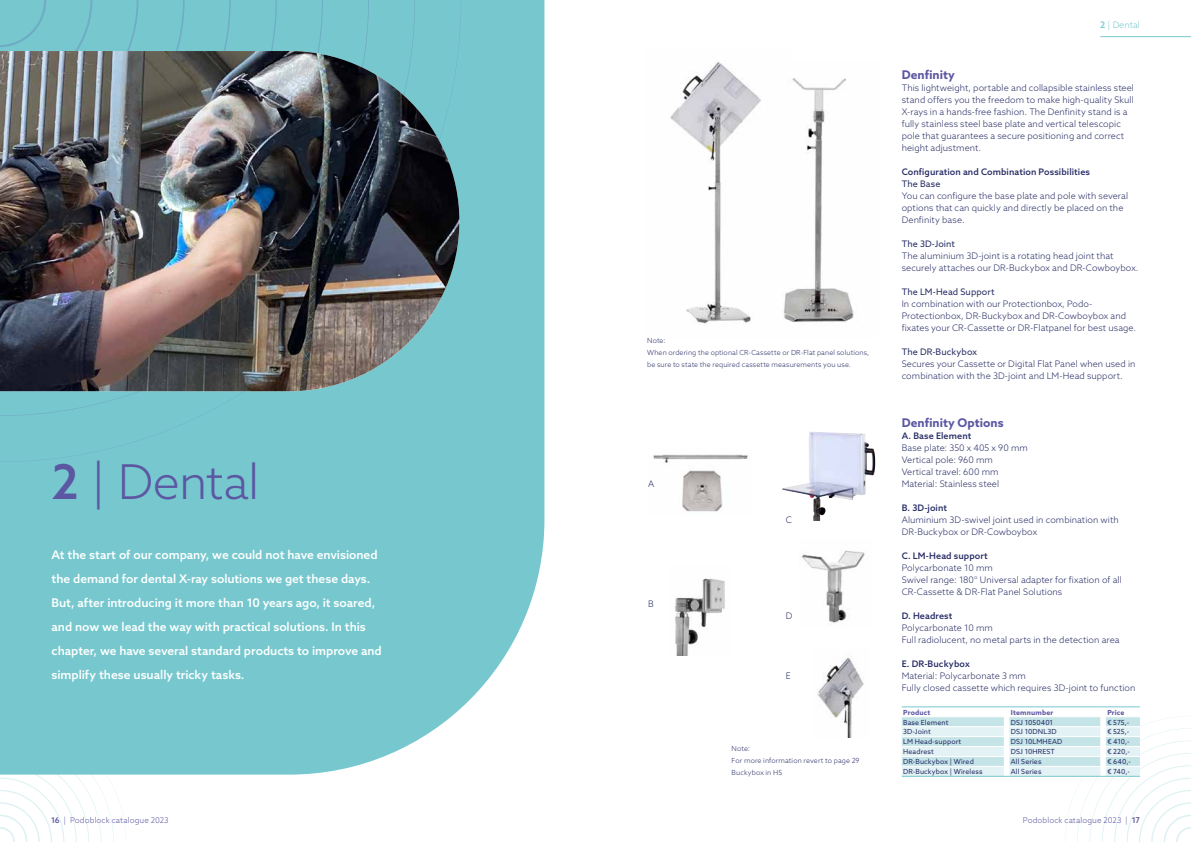
<style>
.page{position:relative;width:1191px;height:842px;background:#fff}
.page>*{position:absolute;margin:0;border:0;box-sizing:border-box;transform-origin:0 0}
.t1{font:300 48px "Azo Sans";letter-spacing:-.01em;color:#5c57a2}
.t2{font:500 12px/24px "Azo Sans";color:#fff}
.t3{font:700 12px "Azo Sans";color:#5c57a2}
.t4{font:300 9px/12px "Azo Sans";letter-spacing:.005em;color:#292e66}
.t5{font:500 9px "Azo Sans";letter-spacing:.01em;color:#292e66}
.t6{font:9px "Azo Sans";letter-spacing:.01em;color:#292e66}
.t7{font:300 9px "Azo Sans";color:#77c8ce}
.t8{font:300 8px "Azo Sans";letter-spacing:.01em;color:#5c57a2}
.t9{font:7px "Azo Sans";letter-spacing:.02em;color:#292e66}
.t10{font:300 7px/12px "Azo Sans";letter-spacing:.015em;color:#292e66}
.t11{font:700 7px "Azo Sans";letter-spacing:.02em;color:#5c57a2}
.s1{font-weight:500}
</style>
<div class="page">
<svg style="left:0;top:775px;width:126px;height:67px"></svg>
<svg style="left:0;top:0;width:544px;height:775px;background:#80cbd1"></svg>
<div style="left:0;top:186px;width:461px;height:276px;background:#77c8ce"></div>
<div style="left:0;top:0;width:461px;height:186px;background:#77c8ce"></div>
<hr style="left:1100px;top:36px;width:91px;height:1px;background:#77c8ce">
<img style="left:0;top:51px;width:459px;height:340px">
<svg style="left:901px;top:707px;width:290px;height:135px"></svg>
<hr style="left:1106px;top:776px;width:34px;height:1px;background:#77c8ce">
<img style="left:670px;top:62px;width:91px;height:262px">
<img style="left:783px;top:78px;width:71px;height:245px">
<img style="left:801px;top:550px;width:64px;height:75px">
<img style="left:817px;top:656px;width:47px;height:82px">
<img style="left:653px;top:454px;width:95px;height:58px">
<img style="left:675px;top:578px;width:50px;height:78px">
<img style="left:782px;top:432px;width:93px;height:89px">
<h1 class="t1" style="left:52px;top:450px;width:209px"><span class="s1">2</span> | Dental</h1>
<p class="t2" style="left:52px;top:542px;width:332px">At the start of our company, we could not have envisioned the demand for dental X-ray solutions we get these days.<br>But, after introducing it more than 10 years ago, it soared, and now we lead the way with practical solutions. In this chapter, we have several standard products to improve and simplify these usually tricky tasks.</p>
<p class="t10" style="left:647px;top:334px;width:223px">Note:<br>When ordering the optional CR-Cassette or DR-Flat panel solutions, be sure to state the required cassette measurements you use.</p>
<p class="t4" style="left:648px;top:477px;width:8px">A</p>
<p class="t4" style="left:648px;top:597px;width:7px">B</p>
<p class="t4" style="left:785px;top:513px;width:8px">C</p>
<p class="t4" style="left:785px;top:609px;width:8px">D</p>
<p class="t4" style="left:785px;top:669px;width:6px">E</p>
<p class="t10" style="left:731px;top:742px;width:129px">Note:<br>For more information revert to page 29<br>Buckybox in H5</p>
<p class="t7" style="left:1100px;top:19px;width:41px"><span class="s1">2</span> | Dental</p>
<h2 class="t3" style="left:901px;top:66px;width:55px">Denfinity</h2>
<p class="t4" style="left:901px;top:81px;width:234px">This lightweight, portable and collapsible stainless steel stand offers you the freedom to make high-quality Skull X-rays in a hands-free fashion. The Denfinity stand is a fully stainless steel base plate and vertical telescopic pole that guarantees a secure positioning and correct height adjustment.</p>
<p class="t5" style="left:901px;top:165px;width:190px">Configuration and Combination Possibilities</p>
<p class="t6" style="left:901px;top:177px;width:40px">The Base</p>
<p class="t4" style="left:901px;top:189px;width:228px">You can configure the base plate and pole with several options that can quickly and directly be placed on the<br>Denfinity base.</p>
<p class="t6" style="left:901px;top:237px;width:55px">The 3D-Joint</p>
<p class="t4" style="left:901px;top:249px;width:238px">The aluminium 3D-joint is a rotating head joint that securely attaches our DR-Buckybox and DR-Cowboybox.</p>
<p class="t6" style="left:901px;top:285px;width:94px">The LM-Head Support</p>
<p class="t4" style="left:901px;top:297px;width:236px">In combination with our Protectionbox, Podo-<br>Protectionbox, DR-Buckybox and DR-Cowboybox and fixates your CR-Cassette or DR-Flatpanel for best usage.</p>
<p class="t6" style="left:901px;top:345px;width:77px">The DR-Buckybox</p>
<p class="t4" style="left:901px;top:357px;width:235px">Secures your Cassette or Digital Flat Panel when used in combination with the 3D-joint and LM-Head support.</p>
<h2 class="t3" style="left:901px;top:414px;width:103px">Denfinity Options</h2>
<p class="t5" style="left:901px;top:429px;width:71px">A. Base Element</p>
<p class="t4" style="left:901px;top:441px;width:128px">Base plate: 350 x 405 x 90 mm<br>Vertical pole: 960 mm<br>Vertical travel: 600 mm<br>Material: Stainless steel</p>
<p class="t5" style="left:901px;top:501px;width:47px">B. 3D-joint</p>
<p class="t4" style="left:901px;top:513px;width:218px">Aluminium 3D-swivel joint used in combination with<br>DR-Buckybox or DR-Cowboybox</p>
<p class="t5" style="left:901px;top:549px;width:88px">C. LM-Head support</p>
<p class="t4" style="left:901px;top:561px;width:221px">Polycarbonate 10 mm<br>Swivel range: 180° Universal adapter for fixation of all<br>CR-Cassette &amp; DR-Flat Panel Solutions</p>
<p class="t5" style="left:901px;top:609px;width:52px">D. Headrest</p>
<p class="t4" style="left:901px;top:621px;width:219px">Polycarbonate 10 mm<br>Full radiolucent, no metal parts in the detection area</p>
<p class="t5" style="left:901px;top:657px;width:69px">E. DR-Buckybox</p>
<p class="t4" style="left:901px;top:669px;width:235px">Material: Polycarbonate 3 mm<br>Fully closed cassette which requires 3D-joint to function</p>
<p class="t11" style="left:903px;top:707px;width:29px">Product</p>
<p class="t11" style="left:1011px;top:707px;width:44px">Itemnumber</p>
<p class="t11" style="left:1107px;top:707px;width:19px">Price</p>
<p class="t9" style="left:903px;top:717px;width:47px">Base Element</p>
<p class="t9" style="left:1011px;top:717px;width:44px">DSJ 1050401</p>
<p class="t9" style="left:1107px;top:717px;width:23px">€ 575,-</p>
<p class="t9" style="left:903px;top:727px;width:29px">3D-Joint</p>
<p class="t9" style="left:1011px;top:727px;width:47px">DSJ 10DNL3D</p>
<p class="t9" style="left:1107px;top:727px;width:23px">€ 525,-</p>
<p class="t9" style="left:903px;top:737px;width:60px">LM Head-support</p>
<p class="t9" style="left:1011px;top:737px;width:53px">DSJ 10LMHEAD</p>
<p class="t9" style="left:1107px;top:737px;width:24px">€ 410,-</p>
<p class="t9" style="left:903px;top:747px;width:32px">Headrest</p>
<p class="t9" style="left:1011px;top:747px;width:45px">DSJ 10HREST</p>
<p class="t9" style="left:1107px;top:747px;width:24px">€ 220,-</p>
<p class="t9" style="left:903px;top:757px;width:72px">DR-Buckybox | Wired</p>
<p class="t9" style="left:1011px;top:757px;width:32px">All Series</p>
<p class="t9" style="left:1107px;top:757px;width:25px">€ 640,-</p>
<p class="t9" style="left:903px;top:767px;width:81px">DR-Buckybox | Wireless</p>
<p class="t9" style="left:1011px;top:767px;width:32px">All Series</p>
<p class="t9" style="left:1107px;top:767px;width:24px">€ 740,-</p>
<p class="t8" style="left:51px;top:814px;width:119px"><span class="s1">16</span> | Podoblock catalogue 2023</p>
<p class="t8" style="left:1023px;top:814px;width:119px">Podoblock catalogue 2023 | <span class="s1">17</span></p>
</div>
